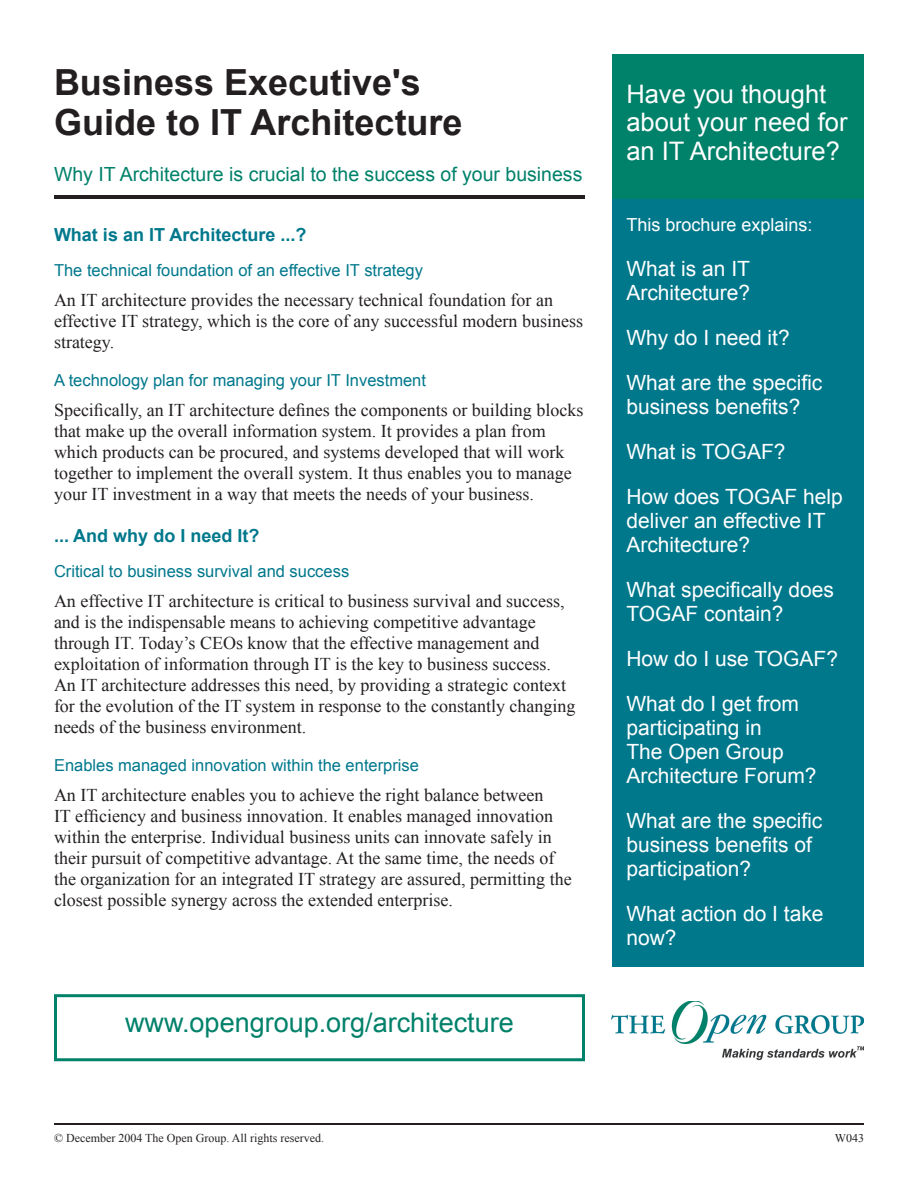
<style>
.page{position:relative;width:918px;height:1188px;background:#fff}
.page>*{position:absolute;margin:0;border:0;box-sizing:border-box;transform-origin:0 0}
.t1{font:700 36px/39.6px "Arial";color:#231f20}
.t2{font:27px "Arial";color:#00816a}
.t3{font:25.5px/28.5px "Arial";color:#fff}
.t4{font:21px/24px "Arial";color:#fff}
.t5{font:19.5px "Arial";color:#00816a}
.t6{font:18px/21px "Times New Roman";color:#231f20}
.t7{font:700 18px "Arial";color:#00788c}
.t8{font:18px "Arial";color:#fff}
.t9{font:16.5px "Arial";color:#00788c}
.t10{font:12px "Times New Roman";color:#231f20}
</style>
<div class="page">
<div style="left:612px;top:54px;width:252px;height:145px;background:#00816a"></div>
<hr style="left:54px;top:1123px;width:810px;height:1px;background:#231f20">
<div style="left:612px;top:199px;width:252px;height:767px;background:#00788c"></div>
<img style="left:612px;top:1001px;width:252px;height:60px">
<svg style="left:54px;top:994px;width:531px;height:67px"></svg>
<hr style="left:54px;top:196px;width:531px;height:3px;background:#231f20">
<h1 class="t1" style="left:54px;top:64px;width:410px">Business Executive's<br>Guide to IT Architecture</h1>
<p class="t5" style="left:54px;top:161px;width:530px">Why IT Architecture is crucial to the success of your business</p>
<p class="t7" style="left:54px;top:223px;width:254px">What is an IT Architecture ...?</p>
<p class="t9" style="left:54px;top:259px;width:371px">The technical foundation of an effective IT strategy</p>
<p class="t6" style="left:54px;top:289px;width:531px">An IT architecture provides the necessary technical foundation for an effective IT strategy, which is the core of any successful modern business strategy.</p>
<p class="t9" style="left:54px;top:369px;width:374px">A technology plan for managing your IT Investment</p>
<p class="t6" style="left:54px;top:399px;width:531px">Specifically, an IT architecture defines the components or building blocks that make up the overall information system. It provides a plan from which products can be procured, and systems developed that will work together to implement the overall system. It thus enables you to manage your IT investment in a way that meets the needs of your business.</p>
<p class="t7" style="left:54px;top:524px;width:207px">... And why do I need It?</p>
<p class="t9" style="left:54px;top:561px;width:297px">Critical to business survival and success</p>
<p class="t6" style="left:54px;top:590px;width:523px">An effective IT architecture is critical to business survival and success, and is the indispensable means to achieving competitive advantage through IT. Today’s CEOs know that the effective management and exploitation of information through IT is the key to business success.<br>An IT architecture addresses this need, by providing a strategic context for the evolution of the IT system in response to the constantly changing needs of the business environment.</p>
<p class="t9" style="left:54px;top:754px;width:367px">Enables managed innovation within the enterprise</p>
<p class="t6" style="left:54px;top:784px;width:519px">An IT architecture enables you to achieve the right balance between<br>IT efficiency and business innovation. It enables managed innovation within the enterprise. Individual business units can innovate safely in their pursuit of competitive advantage. At the same time, the needs of the organization for an integrated IT strategy are assured, permitting the closest possible synergy across the extended enterprise.</p>
<h2 class="t2" style="left:125px;top:1005px;width:390px">www.opengroup.org/architecture</h2>
<p class="t10" style="left:54px;top:1130px;width:272px">© December 2004 The Open Group. All rights reserved.</p>
<h3 class="t3" style="left:626px;top:80px;width:223px">Have you thought about your need for an IT Architecture?</h3>
<p class="t8" style="left:626px;top:213px;width:188px">This brochure explains:</p>
<p class="t4" style="left:626px;top:257px;width:125px">What is an IT<br>Architecture?</p>
<p class="t4" style="left:626px;top:316px;width:198px;line-height:45px">Why do I need it?<br>What are the specific</p>
<p class="t4" style="left:626px;top:385px;width:218px;line-height:45px">business benefits?<br>What is TOGAF?<br>How does TOGAF help</p>
<p class="t4" style="left:626px;top:509px;width:201px">deliver an effective IT<br>Architecture?</p>
<p class="t4" style="left:626px;top:578px;width:209px">What specifically does<br>TOGAF contain?</p>
<p class="t4" style="left:626px;top:637px;width:213px;line-height:45px">How do I use TOGAF?<br>What do I get from</p>
<p class="t4" style="left:626px;top:716px;width:192px">participating in<br>The Open Group<br>Architecture Forum?</p>
<p class="t4" style="left:626px;top:809px;width:198px">What are the specific business benefits of participation?</p>
<p class="t4" style="left:626px;top:902px;width:199px">What action do I take now?</p>
<p class="t10" style="left:835px;top:1130px;width:31px">W043</p>
</div>
